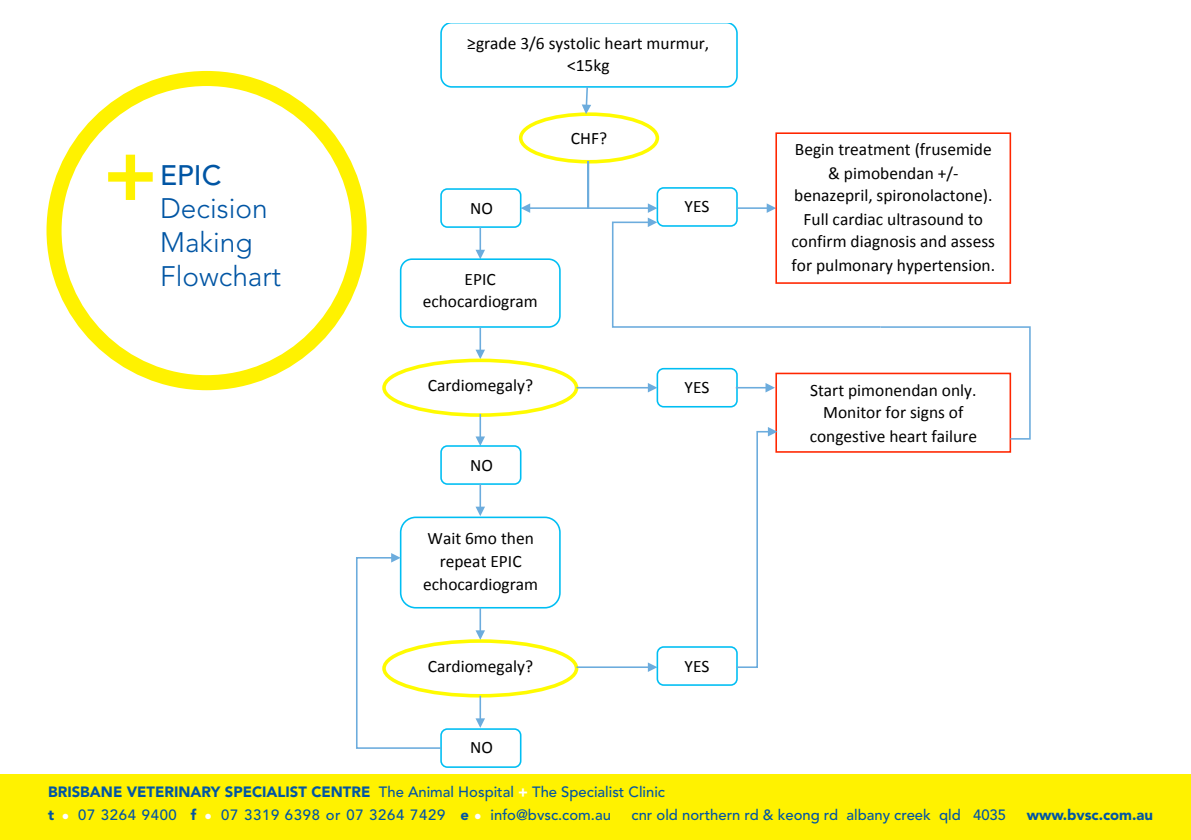
<style>
.page{position:relative;width:1191px;height:840px;background:#fff}
.page>*{position:absolute;margin:0;border:0;box-sizing:border-box;transform-origin:0 0}
.t1{font:300 28px/33.6px "Avenir";color:#0055a4}
.t2{font:500 28px "Avenir";color:#0055a4}
.t3{font:17.4px/23.2px "Calibri";color:#000;text-align:center}
.t4{font:500 14.8px/23.2px "Avenir";color:#0055a4}
.t5{font:900 14.8px "Avenir";color:#0055a4}
.s1{font-weight:900}
.s2{font-weight:900;color:#fff}
.s3{font-weight:900;font-size:29.6px;color:#fff}
</style>
<div class="page">
<div style="left:0;top:773px;width:1191px;height:66px;background:#fff200"></div>
<div style="left:519px;top:112px;width:140px;height:51px;border:4px solid #fffb00;border-radius:50%"></div>
<svg style="left:440px;top:23px;width:298px;height:91px"></svg>
<div style="left:440px;top:188px;width:81px;height:40px;border:2px solid #00bef3;border-radius:6px"></div>
<div style="left:775px;top:132px;width:236px;height:152px;border:2px solid #ff2600"></div>
<hr style="left:479px;top:227px;width:2px;height:29px;background:#6cacdd">
<svg style="left:475px;top:249px;width:10px;height:9px"></svg>
<div style="left:400px;top:258px;width:161px;height:69px;border:2px solid #00bef3;border-radius:11px"></div>
<hr style="left:479px;top:327px;width:2px;height:29px;background:#6cacdd">
<svg style="left:475px;top:349px;width:10px;height:9px"></svg>
<div style="left:382px;top:358px;width:196px;height:58px;border:4px solid #fffb00;border-radius:50%"></div>
<hr style="left:479px;top:413px;width:2px;height:29px;background:#6cacdd">
<svg style="left:475px;top:436px;width:10px;height:9px"></svg>
<div style="left:400px;top:516px;width:161px;height:92px;border:2px solid #00bef3;border-radius:15px"></div>
<div style="left:440px;top:445px;width:81px;height:39px;border:2px solid #00bef3;border-radius:6px"></div>
<hr style="left:479px;top:484px;width:2px;height:28px;background:#6cacdd">
<svg style="left:475px;top:506px;width:10px;height:10px"></svg>
<div style="left:382px;top:639px;width:196px;height:58px;border:4px solid #fffb00;border-radius:50%"></div>
<hr style="left:479px;top:607px;width:2px;height:29px;background:#6cacdd">
<svg style="left:475px;top:630px;width:10px;height:9px"></svg>
<hr style="left:479px;top:695px;width:2px;height:29px;background:#6cacdd">
<svg style="left:475px;top:718px;width:10px;height:9px"></svg>
<div style="left:440px;top:727px;width:81px;height:40px;border:2px solid #00bef3;border-radius:6px"></div>
<div style="left:656px;top:645px;width:82px;height:40px;border:2px solid #00bef3;border-radius:6px"></div>
<svg style="left:356px;top:552px;width:86px;height:197px"></svg>
<svg style="left:521px;top:160px;width:509px;height:511px"></svg>
<div style="left:46px;top:71px;width:321px;height:319px;border:15px solid #fff200;border-radius:50%"></div>
<svg style="left:108px;top:154px;width:45px;height:46px"></svg>
<h1 class="t2" style="left:160px;top:159px;width:63px">EPIC</h1>
<h1 class="t1" style="left:160px;top:192px;width:122px">Decision<br>Making<br>Flowchart</h1>
<p class="t3" style="left:467px;top:32px;width:243px;line-height:22.2px">≥grade 3/6 systolic heart murmur, &lt;15kg</p>
<p class="t3" style="left:571px;top:126px;width:38px">CHF?</p>
<p class="t3" style="left:470px;top:196px;width:24px">NO</p>
<p class="t3" style="left:684px;top:195px;width:26px">YES</p>
<p class="t3" style="left:423px;top:268px;width:117px;line-height:22.2px">EPIC echocardiogram</p>
<p class="t3" style="left:428px;top:374px;width:107px">Cardiomegaly?</p>
<p class="t3" style="left:470px;top:453px;width:24px">NO</p>
<p class="t3" style="left:423px;top:526px;width:117px">Wait 6mo then repeat EPIC echocardiogram</p>
<p class="t3" style="left:428px;top:654px;width:107px">Cardiomegaly?</p>
<p class="t3" style="left:470px;top:735px;width:24px">NO</p>
<p class="t3" style="left:684px;top:375px;width:26px">YES</p>
<p class="t3" style="left:684px;top:654px;width:26px">YES</p>
<p class="t3" style="left:791px;top:138px;width:205px">Begin treatment (frusemide &amp; pimobendan +/- benazepril, spironolactone).<br>Full cardiac ultrasound to confirm diagnosis and assess for pulmonary hypertension.</p>
<p class="t3" style="left:809px;top:378px;width:169px">Start pimonendan only.<br>Monitor for signs of congestive heart failure</p>
<p class="t4" style="left:48px;top:780px;width:618px"><span class="s1">BRISBANE VETERINARY SPECIALIST CENTRE</span> The Animal Hospital <span class="s2">+</span> The Specialist Clinic <span class="s1">t</span> <span class="s3">.</span> 07 3264 9400 <span class="s1">f</span> <span class="s3">.</span> 07 3319 6398 or 07 3264 7429 <span class="s1">e</span> <span class="s3">.</span> info@bvsc.com.au</p>
<p class="t4" style="left:631px;top:803px;width:376px">cnr old northern rd &amp; keong rd albany creek qld 4035</p>
<p class="t5" style="left:1026px;top:805px;width:128px">www.bvsc.com.au</p>
</div>
